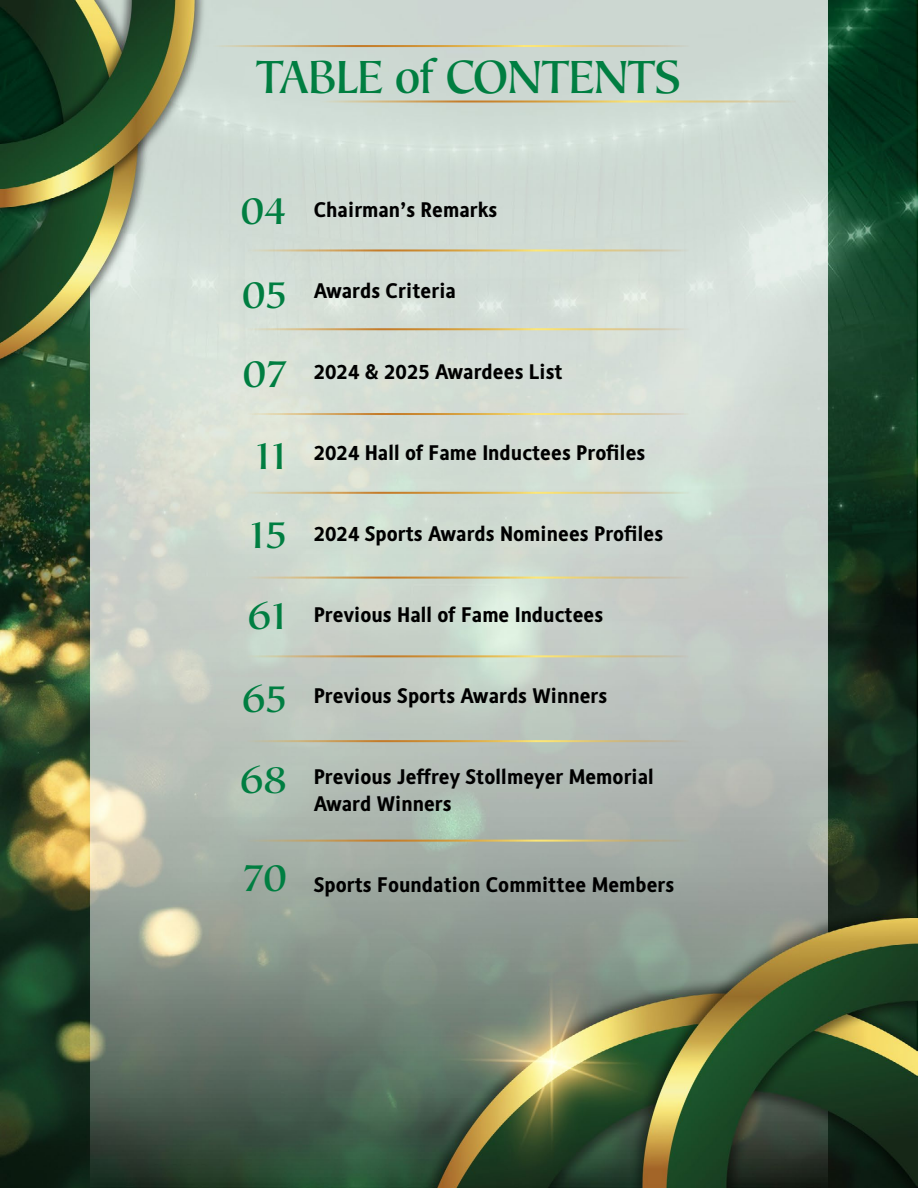
<style>
.page{position:relative;width:918px;height:1188px;background:#fff}
.page>*{position:absolute;margin:0;border:0;box-sizing:border-box;transform-origin:0 0}
.t1{font:500 48px "Mariposa Sans Std";color:#007e41;scale:.95 1}
.t2{font:500 42px "Mariposa Sans Std";color:#007e41}
.t3{font:700 21px/27px "Alber";color:#000}
</style>
<div class="page">
<img style="left:0;top:0;width:918px;height:1188px">
<hr style="left:241px;top:249px;width:448px;height:2px;background:#fff">
<hr style="left:241px;top:413px;width:448px;height:2px;background:#fff">
<hr style="left:241px;top:577px;width:448px;height:2px;background:#fff">
<hr style="left:241px;top:740px;width:448px;height:2px;background:#fff">
<hr style="left:241px;top:328px;width:448px;height:2px;background:#fff">
<hr style="left:241px;top:492px;width:448px;height:2px;background:#fff">
<hr style="left:241px;top:655px;width:448px;height:2px;background:#fff">
<hr style="left:241px;top:840px;width:448px;height:2px;background:#fff">
<hr style="left:207px;top:45px;width:482px;height:2px;background:#fff">
<hr style="left:314px;top:101px;width:482px;height:2px;background:#fff">
<h1 class="t1" style="left:256px;top:48px;width:448px">TABLE of CONTENTS</h1>
<h2 class="t2" style="left:241px;top:185px;width:48px">04</h2>
<p class="t3" style="left:314px;top:196px;width:185px">Chairman’s Remarks</p>
<h2 class="t2" style="left:242px;top:269px;width:46px">05</h2>
<p class="t3" style="left:314px;top:277px;width:144px">Awards Criteria</p>
<h2 class="t2" style="left:243px;top:348px;width:46px">07</h2>
<p class="t3" style="left:314px;top:358px;width:251px">2024 &amp; 2025 Awardees List</p>
<h2 class="t2" style="left:255px;top:431px;width:33px">11</h2>
<p class="t3" style="left:314px;top:439px;width:333px">2024 Hall of Fame Inductees Profiles</p>
<h2 class="t2" style="left:250px;top:510px;width:39px">15</h2>
<p class="t3" style="left:314px;top:520px;width:351px">2024 Sports Awards Nominees Profiles</p>
<h2 class="t2" style="left:248px;top:591px;width:41px">61</h2>
<p class="t3" style="left:314px;top:601px;width:291px">Previous Hall of Fame Inductees</p>
<h2 class="t2" style="left:242px;top:673px;width:46px">65</h2>
<p class="t3" style="left:314px;top:682px;width:295px">Previous Sports Awards Winners</p>
<h2 class="t2" style="left:240px;top:754px;width:48px">68</h2>
<p class="t3" style="left:314px;top:763px;width:342px">Previous Jeffrey Stollmeyer Memorial<br>Award Winners</p>
<h2 class="t2" style="left:243px;top:853px;width:46px">70</h2>
<p class="t3" style="left:314px;top:871px;width:362px">Sports Foundation Committee Members</p>
</div>
